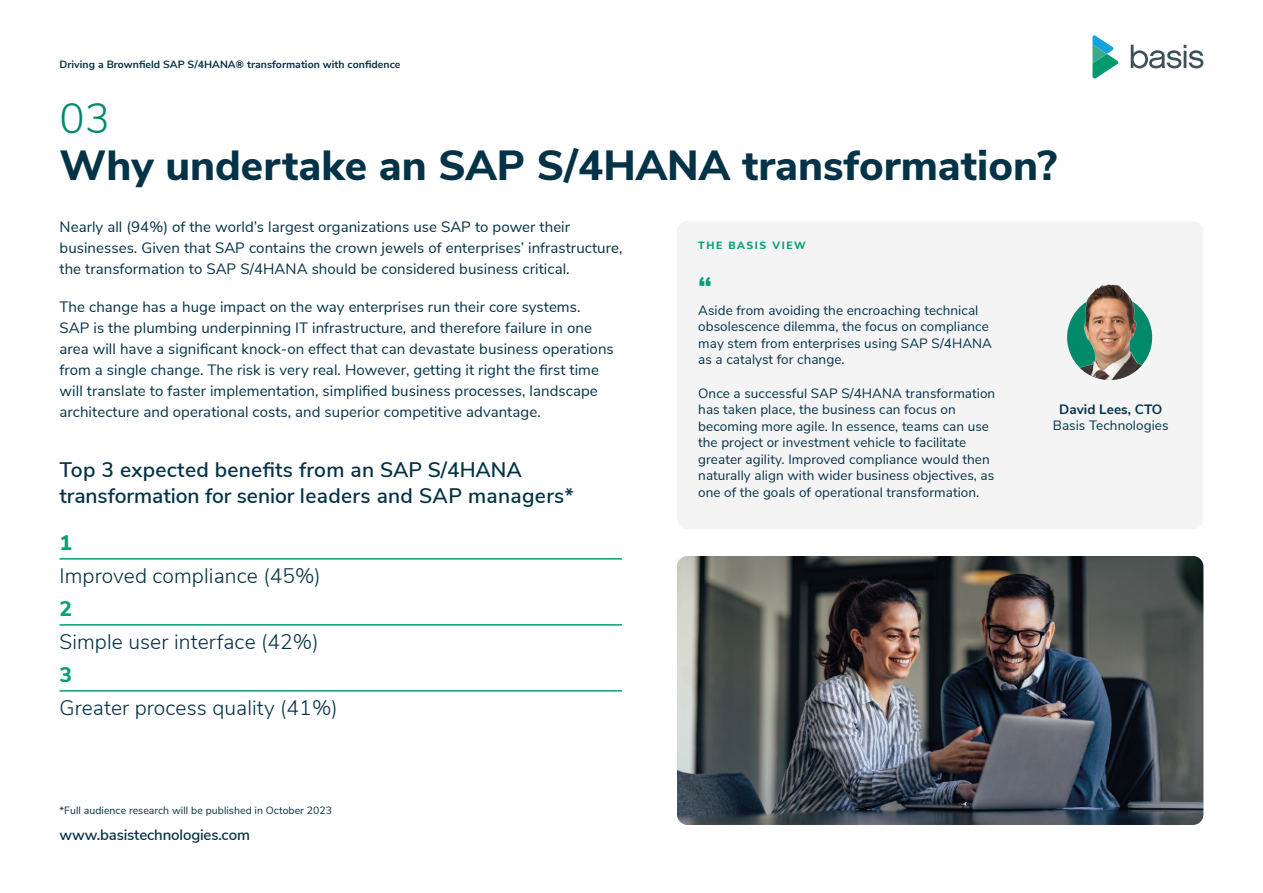
<style>
.page{position:relative;width:1263px;height:893px;background:#fff}
.page>*{position:absolute;margin:0;border:0;box-sizing:border-box;transform-origin:0 0}
.t1{font:800 42px "Nunito Sans";color:#043246}
.t2{font:300 42px "Nunito Sans";color:#008a6a}
.t3{font:800 30px "Nunito Sans";color:#00a176}
.t4{font:600 21px/25.2px "Nunito Sans";letter-spacing:.01em;color:#043246}
.t5{font:300 21px "Nunito Sans";letter-spacing:.005em;color:#043246}
.t6{font:800 21px "Nunito Sans";color:#00a176}
.body{font:15px/21px "Nunito Sans";letter-spacing:.005em;color:#043246}
.t7{font:600 15px "Nunito Sans";letter-spacing:-.01em;color:#043246}
.body-2{font:13.5px/16.5px "Nunito Sans";letter-spacing:.005em;color:#043246}
.t8{font:700 10.5px "Nunito Sans";letter-spacing:.005em;color:#043246}
.body-3{font:10.5px "Nunito Sans";letter-spacing:.005em;color:#043246}
.body-4{font:800 10.5px "Nunito Sans";letter-spacing:.15em;color:#00a176}
.s1{font-weight:700}
</style>
<div class="page">
<hr style="left:60px;top:558px;width:562px;height:2px;background:#00a176">
<hr style="left:60px;top:624px;width:562px;height:2px;background:#00a176">
<hr style="left:60px;top:690px;width:562px;height:2px;background:#00a176">
<div style="left:677px;top:221px;width:526px;height:308px;background:#f4f4f5;border-radius:11px"></div>
<img style="left:1067px;top:295px;width:85px;height:85px;border-radius:43px">
<img style="left:1067px;top:284px;width:86px;height:78px">
<img style="left:677px;top:556px;width:526px;height:269px">
<svg style="left:1092px;top:35px;width:26px;height:43px"></svg>
<svg style="left:1131px;top:45px;width:72px;height:23px"></svg>
<p class="t8" style="left:60px;top:57px;width:342px">Driving a Brownfield SAP S/4HANA® transformation with confidence</p>
<p class="t2" style="left:60px;top:88px;width:52px">03</p>
<p class="t1" style="left:60px;top:134px;width:999px">Why undertake an SAP S/4HANA transformation?</p>
<p class="body" style="left:60px;top:215px;width:564px">Nearly all (94%) of the world’s largest organizations use SAP to power their businesses. Given that SAP contains the crown jewels of enterprises’ infrastructure, the transformation to SAP S/4HANA should be considered business critical.</p>
<p class="body" style="left:60px;top:295px;width:556px">The change has a huge impact on the way enterprises run their core systems.<br>SAP is the plumbing underpinning IT infrastructure, and therefore failure in one area will have a significant knock-on effect that can devastate business operations from a single change. The risk is very real. However, getting it right the first time will translate to faster implementation, simplified business processes, landscape architecture and operational costs, and superior competitive advantage.</p>
<p class="t4" style="left:60px;top:456px;width:516px">Top 3 expected benefits from an SAP S/4HANA transformation for senior leaders and SAP managers*</p>
<p class="t6" style="left:60px;top:527px;width:14px">1</p>
<p class="t5" style="left:60px;top:560px;width:263px">Improved compliance (45%)</p>
<p class="t6" style="left:60px;top:593px;width:14px">2</p>
<p class="t5" style="left:60px;top:626px;width:261px">Simple user interface (42%)</p>
<p class="t6" style="left:60px;top:659px;width:14px">3</p>
<p class="t5" style="left:60px;top:692px;width:280px">Greater process quality (41%)</p>
<p class="body-3" style="left:60px;top:803px;width:274px">*Full audience research will be published in October 2023</p>
<p class="t7" style="left:60px;top:824px;width:192px">www.basistechnologies.com</p>
<p class="body-4" style="left:698px;top:237px;width:109px">THE BASIS VIEW</p>
<p class="t3" style="left:698px;top:266px;width:16px">“</p>
<p class="body-2" style="left:698px;top:301px;width:295px">Aside from avoiding the encroaching technical obsolescence dilemma, the focus on compliance may stem from enterprises using SAP S/4HANA as a catalyst for change.</p>
<p class="body-2" style="left:698px;top:384px;width:298px">Once a successful SAP S/4HANA transformation has taken place, the business can focus on becoming more agile. In essence, teams can use the project or investment vehicle to facilitate greater agility. Improved compliance would then naturally align with wider business objectives, as one of the goals of operational transformation.</p>
<p class="body-2" style="left:1053px;top:400px;width:117px;text-align:center"><span class="s1">David Lees, CTO<br></span>Basis Technologies</p>
</div>
